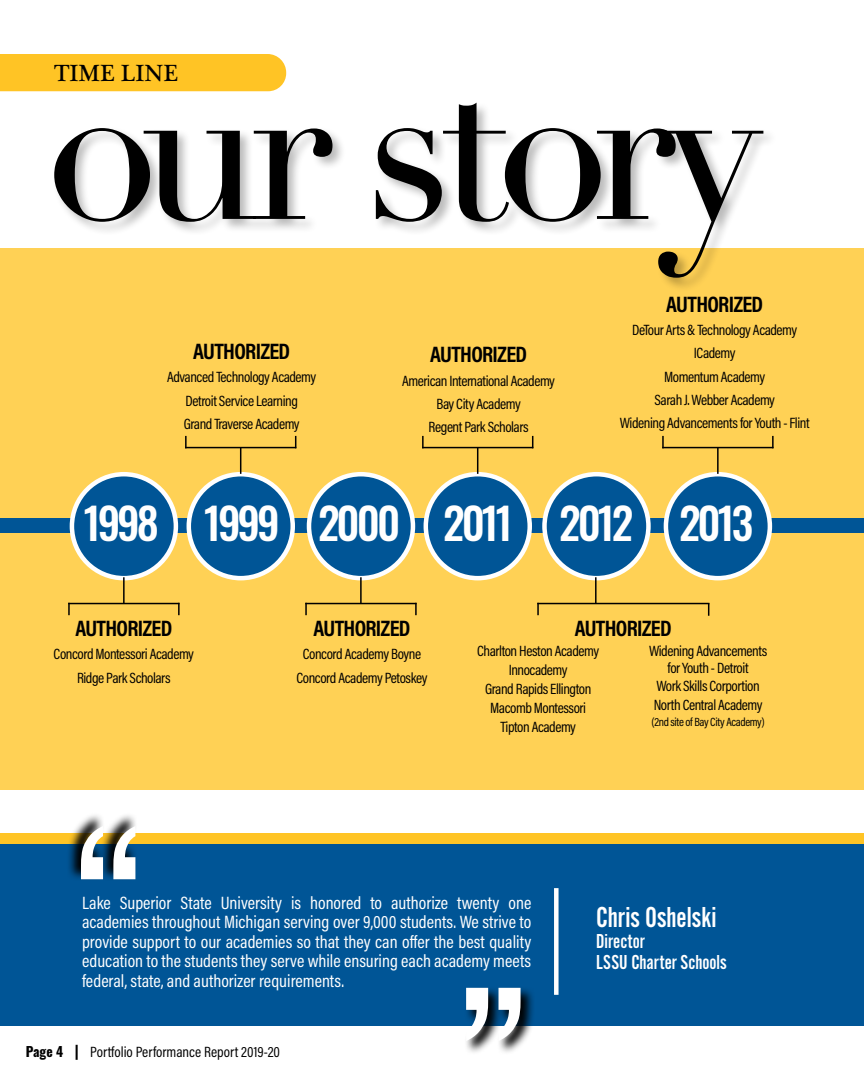
<style>
.page{position:relative;width:864px;height:1080px;background:#fff}
.page>*{position:absolute;margin:0;border:0;box-sizing:border-box;transform-origin:0 0}
.t1{font:500 43.5px "Oswald";letter-spacing:-.07em;color:#fff}
.t2{font:30px "Alternate Got No 2 D";color:#fff}
.t3{font:24px "Plantagenet Cherokee";color:#000}
.t4{font:700 22.5px "Acumin Pro Cond";letter-spacing:-.03em;color:#000}
.t5{font:21px/21px "Alternate Got No 2 D";color:#fff}
.t6{font:18px/19.5px "Acumin Pro Cond";color:#fff;text-align:justify}
.t7{font:15px/23.2px "Acumin Pro Cond";letter-spacing:-.03em;color:#000;text-align:center}
.t8{font:15px "Acumin Pro Cond";color:#000}
.t9{font:12px "Acumin Pro Cond";letter-spacing:-.03em;color:#000}
.s1{font-family:"Oswald";font-weight:700;font-size:13.5px}
.s2{font-family:"Oswald";font-weight:700}
</style>
<div class="page">
<div style="left:0;top:248px;width:864px;height:542px;background:#ffd155"></div>
<div style="left:0;top:518px;width:864px;height:15px;background:#005596"></div>
<div style="left:0;top:54px;width:286px;height:37px;background:#ffc425"></div>
<div style="left:53px;top:102px;width:724px;height:190px;background:#000;opacity:.27"></div>
<svg style="left:54px;top:103px;width:709px;height:175px"></svg>
<div style="left:0;top:844px;width:864px;height:182px;background:#005596"></div>
<div style="left:554px;top:888px;width:5px;height:107px;background:#fff"></div>
<svg style="left:466px;top:987px;width:67px;height:65px"></svg>
<svg style="left:466px;top:988px;width:55px;height:53px"></svg>
<div style="left:0;top:833px;width:864px;height:11px;background:#ffc425"></div>
<svg style="left:69px;top:815px;width:67px;height:65px"></svg>
<svg style="left:81px;top:826px;width:54px;height:53px;background:#aab2b1"></svg>
<div style="left:72px;top:474px;width:104px;height:104px;background:#005596;border-radius:50%"></div>
<div style="left:70px;top:472px;width:108px;height:108px;border:4px solid #fff;border-radius:50%"></div>
<hr style="left:123px;top:577px;width:2px;height:26px;background:#000">
<hr style="left:68px;top:603px;width:111px;height:1px;background:#000">
<svg style="left:68px;top:603px;width:2px;height:12px"></svg>
<svg style="left:178px;top:603px;width:2px;height:12px"></svg>
<div style="left:189px;top:474px;width:104px;height:104px;background:#005596;border-radius:50%"></div>
<div style="left:187px;top:472px;width:108px;height:108px;border:4px solid #fff;border-radius:50%"></div>
<svg style="left:240px;top:448px;width:1px;height:26px"></svg>
<hr style="left:185px;top:447px;width:111px;height:1px;background:#000">
<svg style="left:185px;top:436px;width:2px;height:11px"></svg>
<div style="left:426px;top:474px;width:104px;height:104px;background:#005596;border-radius:50%"></div>
<div style="left:424px;top:472px;width:108px;height:108px;border:4px solid #fff;border-radius:50%"></div>
<svg style="left:477px;top:448px;width:1px;height:26px"></svg>
<hr style="left:422px;top:447px;width:111px;height:1px;background:#000">
<svg style="left:422px;top:436px;width:2px;height:11px"></svg>
<div style="left:666px;top:474px;width:104px;height:104px;background:#005596;border-radius:50%"></div>
<div style="left:664px;top:472px;width:108px;height:108px;border:4px solid #fff;border-radius:50%"></div>
<hr style="left:717px;top:448px;width:2px;height:26px;background:#000">
<hr style="left:662px;top:447px;width:111px;height:1px;background:#000">
<svg style="left:662px;top:436px;width:2px;height:12px"></svg>
<svg style="left:772px;top:436px;width:2px;height:12px"></svg>
<div style="left:309px;top:474px;width:104px;height:104px;background:#005596;border-radius:50%"></div>
<div style="left:307px;top:472px;width:108px;height:108px;border:4px solid #fff;border-radius:50%"></div>
<div style="left:544px;top:474px;width:104px;height:104px;background:#005596;border-radius:50%"></div>
<div style="left:542px;top:472px;width:109px;height:108px;border:4px solid #fff;border-radius:50%"></div>
<hr style="left:595px;top:577px;width:2px;height:26px;background:#000">
<hr style="left:537px;top:603px;width:172px;height:1px;background:#000">
<svg style="left:537px;top:603px;width:2px;height:12px"></svg>
<svg style="left:708px;top:604px;width:1px;height:12px"></svg>
<hr style="left:305px;top:603px;width:112px;height:1px;background:#000">
<svg style="left:305px;top:603px;width:2px;height:12px"></svg>
<svg style="left:415px;top:603px;width:2px;height:12px"></svg>
<hr style="left:360px;top:577px;width:2px;height:26px;background:#000">
<h3 class="t3" style="left:54px;top:59px;width:125px">TIME LINE</h3>
<h3 class="t4" style="left:193px;top:336px;width:98px">AUTHORIZED</h3>
<p class="t7" style="left:167px;top:365px;width:151px">Advanced Technology Academy<br>Detroit Service Learning<br>Grand Traverse Academy</p>
<h3 class="t4" style="left:430px;top:340px;width:98px">AUTHORIZED</h3>
<p class="t7" style="left:402px;top:368px;width:154px">American International Academy<br>Bay City Academy<br>Regent Park Scholars</p>
<h3 class="t4" style="left:666px;top:289px;width:98px">AUTHORIZED</h3>
<p class="t7" style="left:620px;top:318px;width:191px">DeTour Arts &amp; Technology Academy<br>ICademy<br>Momentum Academy<br>Sarah J. Webber Academy<br>Widening Advancements for Youth - Flint</p>
<h1 class="t1" style="left:84px;top:501px;width:671px">1998 1999 2000 2011 2012 2013</h1>
<h3 class="t4" style="left:75px;top:613px;width:98px">AUTHORIZED</h3>
<p class="t7" style="left:54px;top:642px;width:142px">Concord Montessori Academy<br>Ridge Park Scholars</p>
<h3 class="t4" style="left:314px;top:613px;width:98px">AUTHORIZED</h3>
<p class="t7" style="left:296px;top:642px;width:132px">Concord Academy Boyne<br>Concord Academy Petoskey</p>
<h3 class="t4" style="left:575px;top:613px;width:98px">AUTHORIZED</h3>
<p class="t7" style="left:477px;top:641px;width:123px;line-height:18.9px">Charlton Heston Academy<br>Innocademy<br>Grand Rapids Ellington<br>Macomb Montessori<br>Tipton Academy</p>
<p class="t7" style="left:649px;top:642px;width:120px;line-height:16.5px">Widening Advancements for Youth - Detroit</p>
<p class="t7" style="left:654px;top:677px;width:110px;line-height:18.9px;text-align:left">Work Skills Corportion<br>North Central Academy</p>
<p class="t9" style="left:652px;top:714px;width:115px">(2nd site of Bay City Academy)</p>
<p class="t6" style="left:82px;top:892px;width:451px">Lake Superior State University is honored to authorize twenty one academies throughout Michigan serving over 9,000 students. We strive to provide support to our academies so that they can offer the best quality education to the students they serve while ensuring each academy meets federal, state, and authorizer requirements.</p>
<h2 class="t2" style="left:596px;top:901px;width:122px">Chris Oshelski</h2>
<h3 class="t5" style="left:596px;top:931px;width:132px">Director<br>LSSU Charter Schools</h3>
<p class="t8" style="left:26px;top:1043px;width:256px"><span class="s1">Page 4</span> <span class="s2">|</span> Portfolio Performance Report 2019-20</p>
</div>
